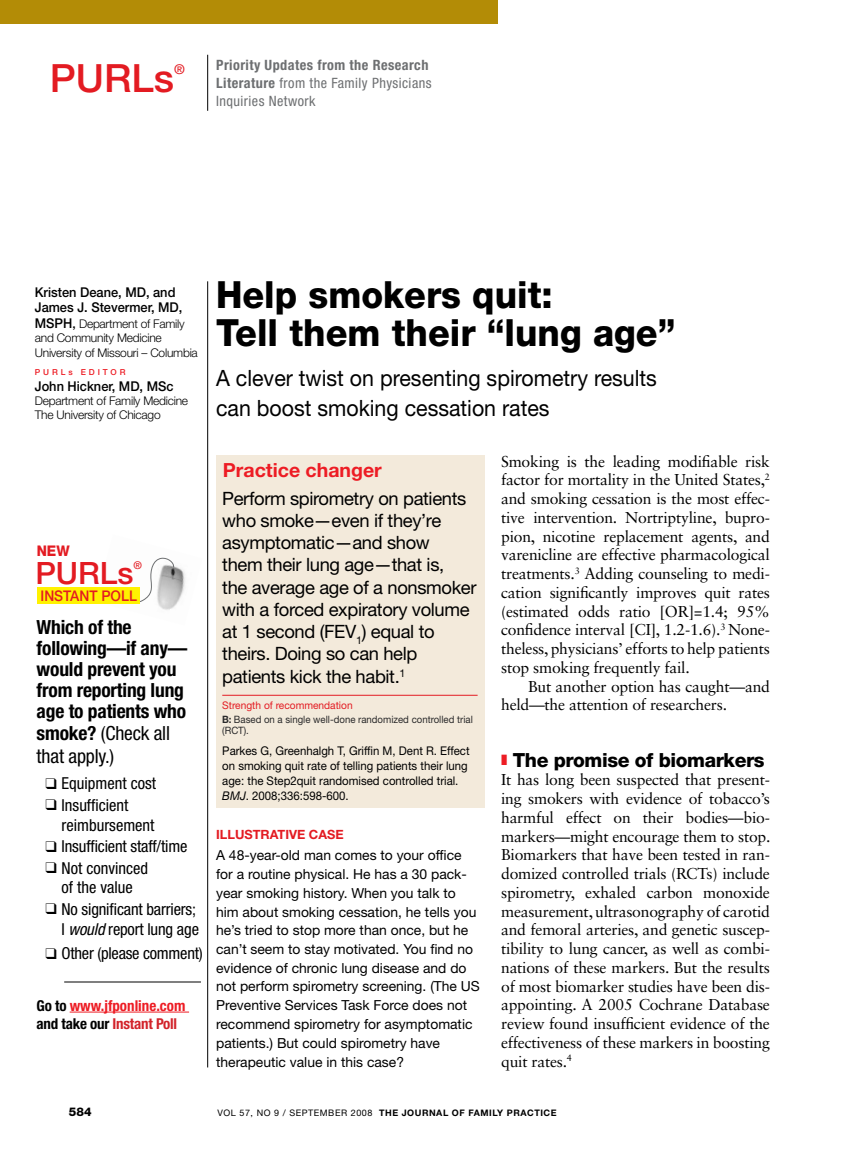
<style>
.page{position:relative;width:851px;height:1161px;background:#fff}
.page>*{position:absolute;margin:0;border:0;box-sizing:border-box;transform-origin:0 0}
.t1{font:500 39px "Helvetica Neue LT Std";color:#e31b22}
.t2{font:800 37.5px/37.5px "Helvetica Neue LT Std";color:#000;scale:.95 1}
.t3{font:500 30.75px "Helvetica Neue LT Std";color:#e31b22}
.t4{font:22.5px/30px "Helvetica Neue LT Std";color:#000;scale:.95 1}
.t5{font:700 condensed 19.5px/21.5px "Helvetica Neue LT Std";letter-spacing:-.01em;color:#000}
.t6{font:800 19.5px "Helvetica Neue LT Std";letter-spacing:-.02em;color:#000}
.t7{font:700 19.5px "Helvetica Neue LT Std";color:#ed1c24}
.t8{font:18.3px/22.2px "Helvetica Neue LT Std";letter-spacing:-.02em;color:#000}
.t9{font:condensed 16.5px/19.5px "Helvetica Neue LT Std";letter-spacing:-.01em;color:#000}
.t10{font:15.75px/18.8px "Sabon LT Std";letter-spacing:-.015em;color:#000;text-align:justify}
.t11{font:700 condensed 15px/18px "Helvetica Neue LT Std";letter-spacing:-.015em;color:#ed1c24}
.t12{font:500 14.7px "Helvetica Neue LT Std";color:#e31b22;scale:.94 1}
.t13{font:800 14.7px "Helvetica Neue LT Std";color:#e31b22;scale:.94 1}
.t14{font:700 condensed 14.25px/18px "Helvetica Neue LT Std";letter-spacing:.03em;color:#6d6f71}
.t15{font:13.8px/18.8px "Helvetica Neue LT Std";color:#000}
.t16{font:500 13.5px/15.3px "Helvetica Neue LT Std";color:#000;scale:.95 1}
.t17{font:500 13.5px "Helvetica Neue LT Std";color:#e31b22}
.t18{font:700 12.75px "Helvetica Neue LT Std";color:#e31b22}
.t19{font:12px/15px "Helvetica Neue LT Std";color:#000;scale:.95 1}
.t20{font:300 12px/14.4px "Helvetica Neue LT Std";letter-spacing:-.02em;color:#000}
.t21{font:800 12px "Helvetica Neue LT Std";color:#000}
.t22{font:500 10.65px "Helvetica Neue LT Std";color:#e31b22}
.t23{font:10.5px "Helvetica Neue LT Std";color:#e31b22}
.t24{font:10.2px/11.2px "Helvetica Neue LT Std";color:#29292a;scale:.95 1}
.t25{font:700 9px "Helvetica Neue LT Std";letter-spacing:.06em;color:#000}
.t26{font:500 8.25px "Helvetica Neue LT Std";letter-spacing:.35em;color:#ed1c24}
.s1{font-weight:400}
.s2{font-weight:500;font-size:13.5px}
.s3{font-weight:500}
.s4{font-style:italic}
.s5{color:#000}
.s6{color:#d2232a}
.s7{font-weight:700}
</style>
<div class="page">
<hr style="left:207px;top:55px;width:1px;height:56px;background:#000">
<div style="left:0;top:0;width:498px;height:24px;background:#b38c06"></div>
<div style="left:216px;top:456px;width:269px;height:352px;background:#f3eadb"></div>
<hr style="left:222px;top:695px;width:255px;height:1px;background:#e31b22">
<hr style="left:207px;top:281px;width:1px;height:786px;background:#000">
<img style="left:95px;top:557px;width:91px;height:53px">
<svg style="left:128px;top:558px;width:46px;height:47px"></svg>
<hr style="left:64px;top:982px;width:137px;height:1px;background:#000">
<hr style="left:70px;top:1012px;width:119px;height:1px;background:#ed1c24">
<div style="left:37px;top:588px;width:103px;height:16px;background:#fff200"></div>
<h1 class="t1" style="left:50px;top:55px;width:126px">PURLs</h1>
<p class="t17" style="left:174px;top:61px;width:12px">®</p>
<p class="t14" style="left:216px;top:56px;width:217px">Priority Updates from the Research<br>Literature <span class="s1">from the Family Physicians<br>Inquiries Network</span></p>
<p class="t16" style="left:35px;top:284px;width:157px">Kristen Deane, MD, and<br>James J. Stevermer, MD,</p>
<p class="t20" style="left:35px;top:316px;width:164px"><span class="s2">MSPH</span><span class="s3">,</span> Department of Family and Community Medicine<br>University of Missouri – Columbia</p>
<p class="t26" style="left:35px;top:367px;width:89px">PURLs ed itor</p>
<p class="t16" style="left:35px;top:378px;width:148px">John Hickner, MD, MSc</p>
<p class="t20" style="left:35px;top:393px;width:155px">Department of Family Medicine<br>The University of Chicago</p>
<p class="t13" style="left:37px;top:542px;width:37px">NEW</p>
<h3 class="t3" style="left:35px;top:554px;width:100px">PURLs</h3>
<p class="t22" style="left:134px;top:559px;width:10px">®</p>
<p class="t12" style="left:41px;top:587px;width:95px">instant poll</p>
<p class="t5" style="left:37px;top:616px;width:152px">Which of the following—if any— would prevent you from reporting lung age to patients who smoke? <span class="s1">(Check all that apply.)</span></p>
<p class="t9" style="left:46px;top:774px;width:112px">❑ Equipment cost</p>
<p class="t9" style="left:62px;top:795px;width:94px;text-indent:-16px">❑ Insufficient reimbursement</p>
<p class="t9" style="left:46px;top:837px;width:143px">❑ Insufficient staff/time</p>
<p class="t9" style="left:46px;top:858px;width:104px;text-align:center">❑ Not convinced of the value</p>
<p class="t9" style="left:46px;top:899px;width:155px;text-align:right">❑ No significant barriers;<br>I <span class="s4">would</span> report lung age</p>
<p class="t9" style="left:46px;top:944px;width:159px">❑ Other (please comment)</p>
<p class="t11" style="left:37px;top:996px;width:150px"><span class="s5">Go to</span> www.jfponline.com <span class="s5">and take our</span> <span class="s6">Instant Poll</span></p>
<h2 class="t2" style="left:216px;top:276px;width:485px">Help smokers quit:<br>Tell them their “lung age”</h2>
<h3 class="t4" style="left:216px;top:362px;width:465px">A clever twist on presenting spirometry results can boost smoking cessation rates</h3>
<p class="t7" style="left:223px;top:458px;width:160px">PRACTICE CHANGER</p>
<p class="t8" style="left:222px;top:487px;width:256px">Perform spirometry on patients who smoke—even if they’re asymptomatic—and show<br>them their lung age—that is,<br>the average age of a nonsmoker with a forced expiratory volume at 1 second (FEV<sub>1</sub>) equal to theirs. Doing so can help patients kick the habit.<sup>1</sup></p>
<p class="t23" style="left:222px;top:699px;width:132px">Strength of recommendation</p>
<p class="t24" style="left:222px;top:714px;width:265px"><span class="s7">B:</span> Based on a single well-done randomized controlled trial (RCT).</p>
<p class="t19" style="left:222px;top:743px;width:262px">Parkes G, Greenhalgh T, Griffin M , Dent R. Effect on smoking quit rate of telling patients their lung age: the Step2quit randomised controlled trial.<br><span class="s4">BMJ</span>. 2008;336:598-600.</p>
<p class="t18" style="left:216px;top:826px;width:129px">ILLUSTRATIVE CASE</p>
<p class="t15" style="left:216px;top:846px;width:265px">A 48-year-old man comes to your office for a routine physical. He has a 30 pack&shy;year smoking history. When you talk to him about smoking cessation, he tells you he’s tried to stop more than once, but he can’t seem to stay motivated. You find no evidence of chronic lung disease and do not perform spirometry screening. (The US Preventive Services Task Force does not recommend spirometry for asymptomatic patients.) But could spirometry have therapeutic value in this case?</p>
<p class="t10" style="left:501px;top:451px;width:270px">Smoking is the leading modifiable risk factor for mortality in the United States,<sup>2 </sup>and smoking cessation is the most effec&shy;tive intervention. Nortriptyline, bupro&shy;pion, nicotine replacement agents, and varenicline are effective pharmacological treatments.<sup>3</sup> Adding counseling to medi&shy;cation significantly improves quit rates (estimated odds ratio [OR]=1.4; 95% confidence interval [CI], 1.2-1.6).<sup>3</sup> None&shy;theless, physicians’ efforts to help patients stop smoking frequently fail.</p>
<p class="t10" style="left:501px;top:676px;width:270px;text-indent:27px">But another option has caught—and held—the attention of researchers.</p>
<p class="t6" style="left:512px;top:748px;width:253px">The promise of biomarkers</p>
<p class="t10" style="left:501px;top:770px;width:271px">It has long been suspected that present&shy;ing smokers with evidence of tobacco’s harmful effect on their bodies—bio&shy;markers—might encourage them to stop.<br>Biomarkers that have been tested in ran&shy;domized controlled trials (RCTs) include spirometry, exhaled carbon monoxide measurement, ultrasonography of carotid and femoral arteries, and genetic suscep&shy;tibility to lung cancer, as well as combi&shy;nations of these markers. But the results of most biomarker studies have been dis&shy;appointing. A 2005 Cochrane Database review found insufficient evidence of the effectiveness of these markers in boosting quit rates.<sup>4</sup></p>
<p class="t21" style="left:69px;top:1104px;width:24px">584</p>
<p class="t25" style="left:217px;top:1107px;width:340px"><span class="s1">vol 57, No 9 / September 2008</span> THE JOURNAL OF FAMILY PRACTICE</p>
</div>
